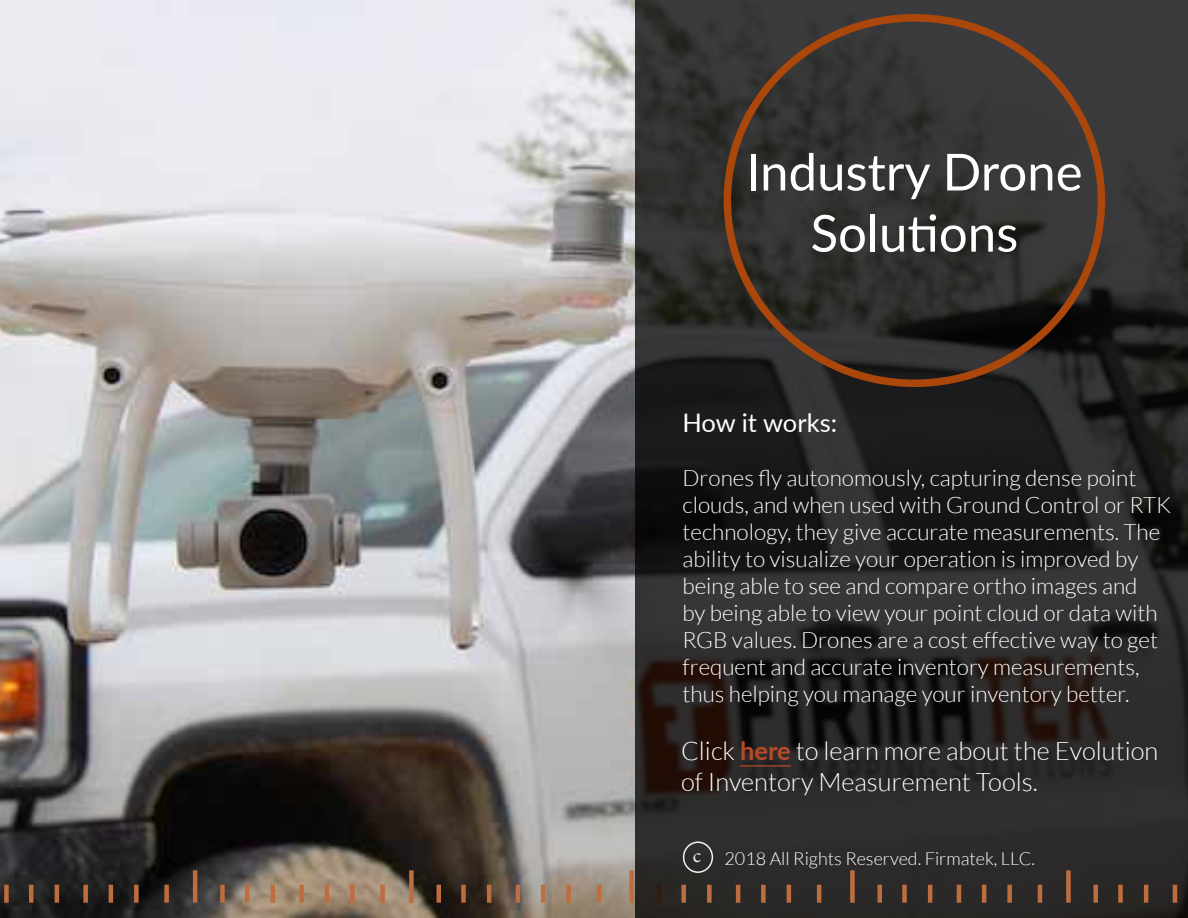
<style>
.page{position:relative;width:1188px;height:918px;background:#fff}
.page>*{position:absolute;margin:0;border:0;box-sizing:border-box;transform-origin:0 0}
.t1{font:51px/61.2px "Lato";color:#fff;text-align:center}
.t2{font:300 25.5px/30.6px "Lato";color:#fff}
.t3{font:25.5px "Lato";color:#fff}
.t4{font:300 22.5px/27px "Lato";color:#fff}
.t5{font:300 18px "Lato";color:#fff}
.s1{font-weight:700;color:#b74a27}
</style>
<div class="page">
<img style="left:0;top:0;width:635px;height:918px">
<hr style="left:29px;top:885px;width:4px;height:18px;background:#bd6e3e">
<hr style="left:55px;top:885px;width:4px;height:18px;background:#bd6e3e">
<div style="left:83px;top:885px;width:5px;height:18px;background:#bd6e3e"></div>
<div style="left:4px;top:885px;width:5px;height:18px;background:#bd6e3e"></div>
<hr style="left:193px;top:870px;width:4px;height:33px;background:#bd6e3e">
<hr style="left:109px;top:885px;width:4px;height:18px;background:#bd6e3e">
<div style="left:134px;top:885px;width:5px;height:18px;background:#bd6e3e"></div>
<div style="left:164px;top:885px;width:5px;height:18px;background:#bd6e3e"></div>
<hr style="left:245px;top:885px;width:4px;height:18px;background:#bd6e3e">
<hr style="left:271px;top:885px;width:4px;height:18px;background:#bd6e3e">
<div style="left:299px;top:885px;width:5px;height:18px;background:#bd6e3e"></div>
<div style="left:220px;top:885px;width:5px;height:18px;background:#bd6e3e"></div>
<hr style="left:325px;top:885px;width:4px;height:18px;background:#bd6e3e">
<div style="left:350px;top:885px;width:5px;height:18px;background:#bd6e3e"></div>
<div style="left:380px;top:885px;width:5px;height:18px;background:#bd6e3e"></div>
<div style="left:409px;top:870px;width:5px;height:33px;background:#bd6e3e"></div>
<div style="left:461px;top:885px;width:5px;height:18px;background:#bd6e3e"></div>
<hr style="left:487px;top:885px;width:4px;height:18px;background:#bd6e3e">
<hr style="left:516px;top:885px;width:4px;height:18px;background:#bd6e3e">
<hr style="left:437px;top:885px;width:4px;height:18px;background:#bd6e3e">
<hr style="left:541px;top:885px;width:4px;height:18px;background:#bd6e3e">
<div style="left:566px;top:885px;width:5px;height:18px;background:#bd6e3e"></div>
<hr style="left:597px;top:885px;width:4px;height:18px;background:#bd6e3e">
<div style="left:629px;top:870px;width:5px;height:33px;background:#bd6e3e"></div>
<svg style="left:635px;top:0;width:553px;height:918px;background:#2b2928"></svg>
<hr style="left:740px;top:765px;width:51px;height:2px;background:#b74a27">
<div style="left:681px;top:885px;width:5px;height:18px;background:#bd6e3e"></div>
<div style="left:707px;top:885px;width:5px;height:18px;background:#bd6e3e"></div>
<hr style="left:736px;top:885px;width:4px;height:18px;background:#bd6e3e">
<div style="left:761px;top:885px;width:5px;height:18px;background:#bd6e3e"></div>
<hr style="left:787px;top:885px;width:4px;height:18px;background:#bd6e3e">
<hr style="left:817px;top:885px;width:4px;height:18px;background:#bd6e3e">
<div style="left:850px;top:870px;width:5px;height:33px;background:#bd6e3e"></div>
<div style="left:902px;top:885px;width:5px;height:18px;background:#bd6e3e"></div>
<hr style="left:928px;top:885px;width:4px;height:18px;background:#bd6e3e">
<hr style="left:957px;top:885px;width:4px;height:18px;background:#bd6e3e">
<hr style="left:878px;top:885px;width:4px;height:18px;background:#bd6e3e">
<hr style="left:982px;top:885px;width:4px;height:18px;background:#bd6e3e">
<div style="left:1007px;top:885px;width:5px;height:18px;background:#bd6e3e"></div>
<hr style="left:1038px;top:885px;width:4px;height:18px;background:#bd6e3e">
<div style="left:1066px;top:870px;width:5px;height:33px;background:#bd6e3e"></div>
<div style="left:1118px;top:885px;width:5px;height:18px;background:#bd6e3e"></div>
<hr style="left:1144px;top:885px;width:4px;height:18px;background:#bd6e3e">
<hr style="left:1173px;top:885px;width:4px;height:18px;background:#bd6e3e">
<hr style="left:1094px;top:885px;width:4px;height:18px;background:#bd6e3e">
<div style="left:683px;top:841px;width:30px;height:32px;border:2px solid #f4f2f1;border-radius:50%"></div>
<h1 class="t1" style="left:746px;top:145px;width:338px">Industry Drone<br>Solu琀椀ons</h1>
<p class="t3" style="left:682px;top:413px;width:156px">How it works:</p>
<p class="t4" style="left:682px;top:464px;width:490px">Drones 昀氀y autonomously, capturing dense point clouds, and when used with Ground Control or RTK technology, they give accurate measurements. The ability to visualize your operation is improved by being able to see and compare ortho images and<br>by being able to view your point cloud or data with RGB values. Drones are a cost effective way to get frequent and accurate inventory measurements, thus helping you manage your inventory better.</p>
<p class="t2" style="left:681px;top:738px;width:479px">Click <span class="s1">here</span> to learn more about the Evolution of Inventory Measurement Tools.</p>
<p class="t5" style="left:693px;top:849px;width:344px"><sup>c</sup> 2018 All Rights Reserved. Firmatek, LLC.</p>
</div>
